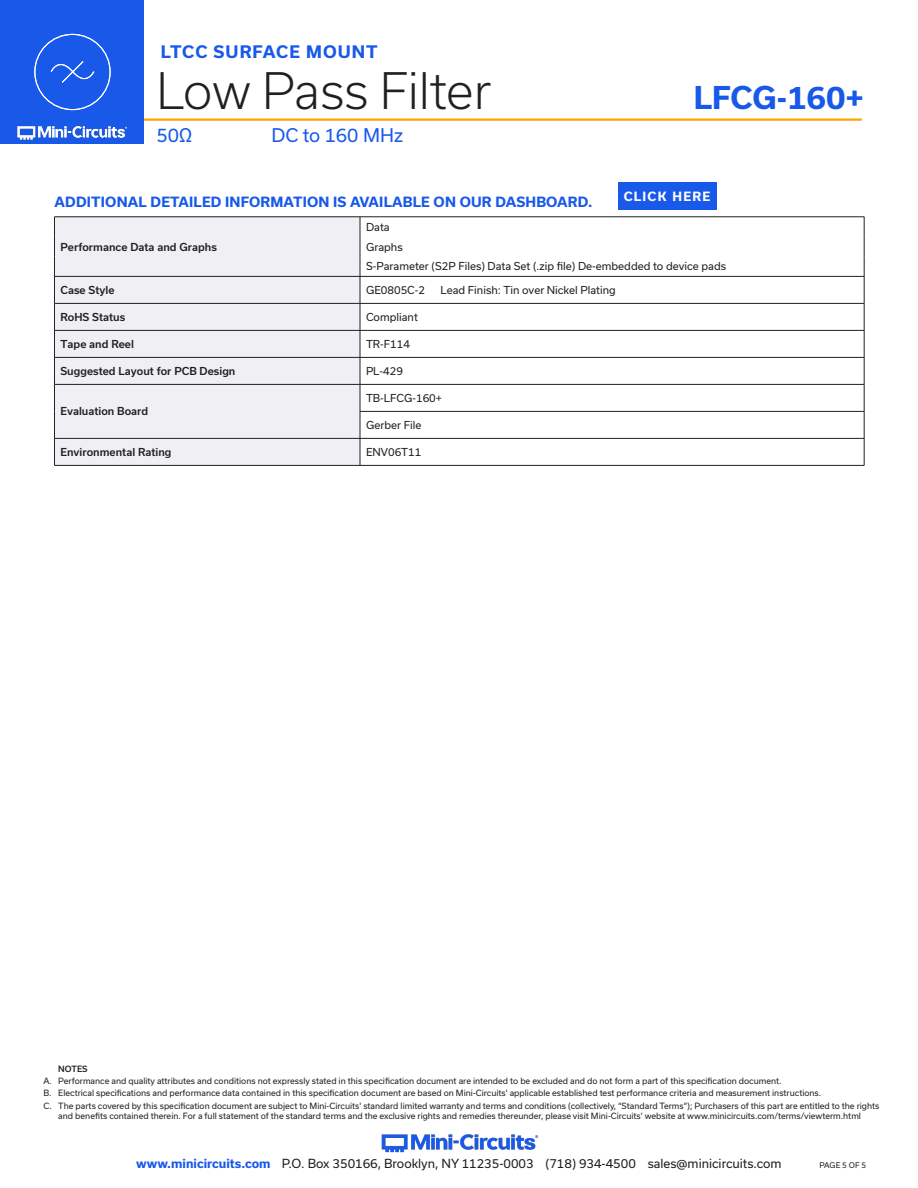
<style>
.page{position:relative;width:918px;height:1188px;background:#fff}
.page>*{position:absolute;margin:0;border:0;box-sizing:border-box;transform-origin:0 0}
.t1{font:300 48px "Usual";color:#231f20}
.t2{font:700 30px "Usual";color:#1859ea}
.t3{font:18px "Usual";color:#1859ea}
.t4{font:700 16.5px "Usual";letter-spacing:.065em;color:#1859ea}
.Blue_Headers{font:700 13.5px "Usual";letter-spacing:.015em;color:#1859ea}
.t5{font:700 12.15px "Usual";letter-spacing:.1em;color:#fff}
.t6{font:12px "Usual";color:#231f20}
.Table_Body_Left_Justified{font:10.5px "Usual";color:#231f20}
.Table_Header_Left_Justified{font:500 10.5px "Usual";color:#231f20}
.t7{font:8.25px/12.1px "Usual";color:#231f20}
.t8{font:500 8.25px "Usual";color:#231f20}
.t9{font:7.5px "Usual";color:#231f20}
.s1{font-weight:700;color:#1859ea}
</style>
<div class="page">
<img style="left:381px;top:1134px;width:158px;height:19px">
<hr style="left:129px;top:118px;width:733px;height:3px;background:#ffa300">
<div style="left:0;top:0;width:144px;height:144px;background:#1859ea"></div>
<img style="left:17px;top:120px;width:128px;height:20px">
<div style="left:55px;top:218px;width:305px;height:247px;background:#efeff4"></div>
<hr style="left:54px;top:217px;width:306px;height:1px;background:#231f20">
<hr style="left:360px;top:217px;width:504px;height:1px;background:#231f20">
<hr style="left:54px;top:276px;width:306px;height:1px;background:#231f20">
<hr style="left:54px;top:303px;width:306px;height:1px;background:#231f20">
<hr style="left:54px;top:330px;width:306px;height:1px;background:#231f20">
<hr style="left:54px;top:357px;width:306px;height:1px;background:#231f20">
<hr style="left:54px;top:384px;width:306px;height:1px;background:#231f20">
<hr style="left:54px;top:438px;width:306px;height:1px;background:#231f20">
<svg style="left:54px;top:218px;width:1px;height:247px"></svg>
<svg style="left:360px;top:217px;width:1px;height:248px"></svg>
<svg style="left:864px;top:217px;width:1px;height:248px"></svg>
<hr style="left:54px;top:465px;width:306px;height:1px;background:#231f20">
<hr style="left:360px;top:276px;width:504px;height:1px;background:#231f20">
<hr style="left:360px;top:303px;width:504px;height:1px;background:#231f20">
<hr style="left:360px;top:330px;width:504px;height:1px;background:#231f20">
<hr style="left:360px;top:357px;width:504px;height:1px;background:#231f20">
<hr style="left:360px;top:384px;width:504px;height:1px;background:#231f20">
<hr style="left:360px;top:411px;width:504px;height:1px;background:#231f20">
<hr style="left:360px;top:438px;width:504px;height:1px;background:#231f20">
<hr style="left:360px;top:465px;width:504px;height:1px;background:#231f20">
<div style="left:618px;top:183px;width:98px;height:27px;background:#1859ea"></div>
<div style="left:34px;top:34px;width:77px;height:76px;border:1px solid #fff;border-radius:50%"></div>
<svg style="left:50px;top:61px;width:45px;height:22px"></svg>
<h3 class="t4" style="left:161px;top:42px;width:218px">LTCC SURFACE MOUNT</h3>
<h1 class="t1" style="left:156px;top:63px;width:336px">Low Pass Filter</h1>
<h3 class="t3" style="left:156px;top:125px;width:37px">50Ω</h3>
<h3 class="t3" style="left:271px;top:125px;width:133px">DC to 160 MHz</h3>
<h2 class="t2" style="left:694px;top:80px;width:172px">LFCG-160+</h2>
<p class="Blue_Headers" style="left:55px;top:194px;width:539px">ADDITIONAL DETAILED INFORMATION IS AVAILABLE ON OUR DASHBOARD.</p>
<p class="t5" style="left:624px;top:189px;width:88px">CLICK HERE</p>
<p class="Table_Header_Left_Justified" style="left:60px;top:241px;width:158px">Performance Data and Graphs</p>
<p class="Table_Body_Left_Justified" style="left:366px;top:221px;width:25px">Data</p>
<p class="Table_Body_Left_Justified" style="left:366px;top:241px;width:38px">Graphs</p>
<p class="Table_Body_Left_Justified" style="left:366px;top:260px;width:362px">S-Parameter (S2P Files) Data Set (.zip file) De-embedded to device pads</p>
<p class="Table_Header_Left_Justified" style="left:60px;top:284px;width:55px">Case Style</p>
<p class="Table_Body_Left_Justified" style="left:366px;top:284px;width:61px">GE0805C-2</p>
<p class="Table_Body_Left_Justified" style="left:440px;top:284px;width:177px">Lead Finish: Tin over Nickel Plating</p>
<p class="Table_Header_Left_Justified" style="left:60px;top:311px;width:66px">RoHS Status</p>
<p class="Table_Body_Left_Justified" style="left:366px;top:311px;width:53px">Compliant</p>
<p class="Table_Header_Left_Justified" style="left:60px;top:338px;width:75px">Tape and Reel</p>
<p class="Table_Body_Left_Justified" style="left:366px;top:338px;width:46px">TR-F114</p>
<p class="Table_Header_Left_Justified" style="left:60px;top:365px;width:176px">Suggested Layout for PCB Design</p>
<p class="Table_Body_Left_Justified" style="left:366px;top:365px;width:38px">PL-429</p>
<p class="Table_Header_Left_Justified" style="left:60px;top:405px;width:89px">Evaluation Board</p>
<p class="Table_Body_Left_Justified" style="left:366px;top:392px;width:77px">TB-LFCG-160+</p>
<p class="Table_Body_Left_Justified" style="left:366px;top:419px;width:57px">Gerber File</p>
<p class="Table_Header_Left_Justified" style="left:60px;top:446px;width:113px">Environmental Rating</p>
<p class="Table_Body_Left_Justified" style="left:366px;top:446px;width:57px">ENV06T11</p>
<p class="t8" style="left:58px;top:1064px;width:31px">NOTES</p>
<p class="t7" style="left:44px;top:1075px;width:837px">A. Performance and quality attributes and conditions not expressly stated in this specification document are intended to be excluded and do not form a part of this specification document.<br>B. Electrical specifications and performance data contained in this specification document are based on Mini-Circuits' applicable established test performance criteria and measurement instructions.<br>C. The parts covered by this specification document are subject to Mini-Circuits' standard limited warranty and terms and conditions (collectively, “Standard Terms”); Purchasers of this part are entitled to the rights</p>
<p class="t7" style="left:58px;top:1109px;width:804px">and benefits contained therein. For a full statement of the standard terms and the exclusive rights and remedies thereunder, please visit Mini-Circuits’ website at www.minicircuits.com/terms/viewterm.html</p>
<h3 class="t6" style="left:136px;top:1157px;width:647px"><span class="s1">www.minicircuits.com</span> P.O. Box 350166, Brooklyn, NY 11235-0003 (718) 934-4500 sales@minicircuits.com</h3>
<p class="t9" style="left:819px;top:1161px;width:48px">PAGE 5 OF 5</p>
</div>
